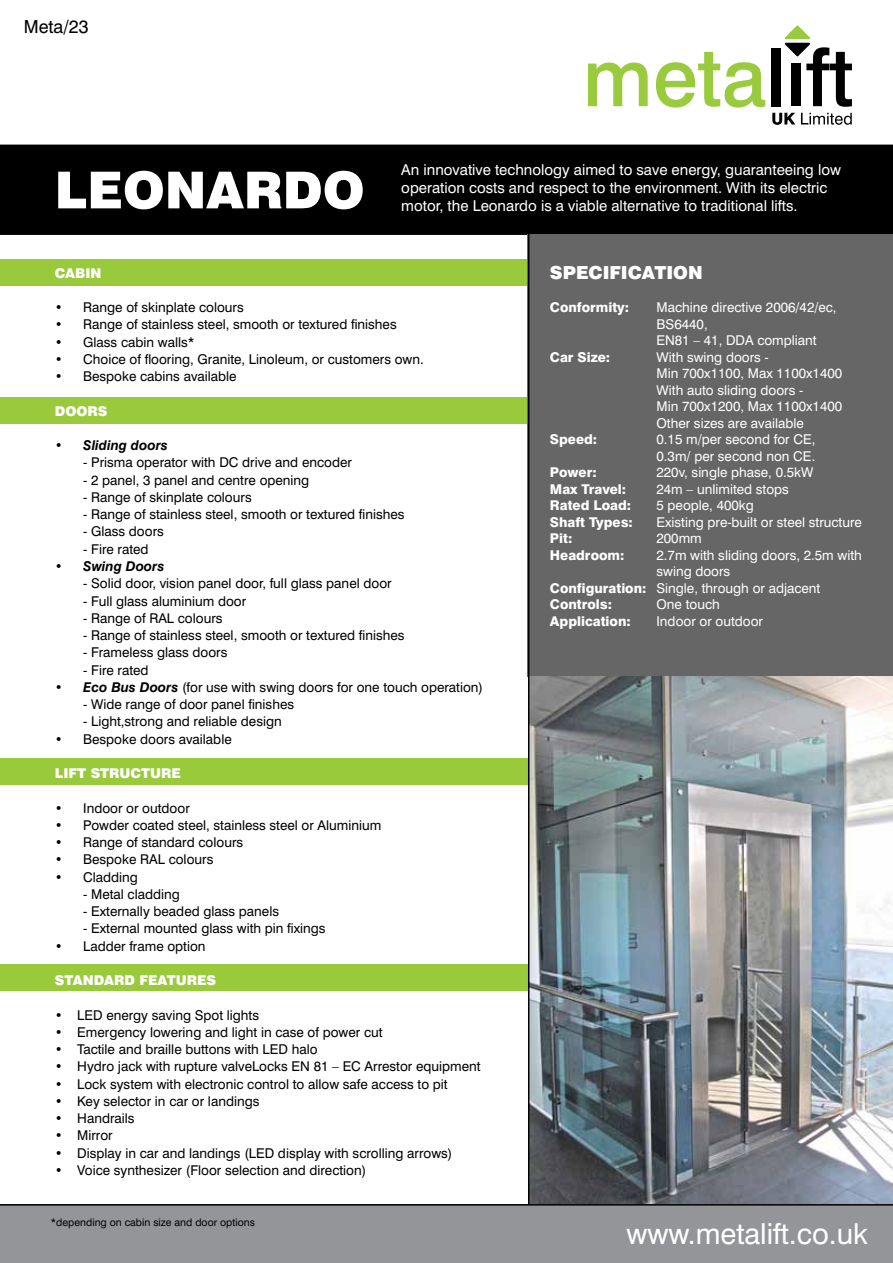
<style>
.page{position:relative;width:893px;height:1263px;background:#fff}
.page>*{position:absolute;margin:0;border:0;box-sizing:border-box;transform-origin:0 0}
.t1{font:900 51px "Swiss 721 BT";color:#fff}
.t2{font:28.95px "Swiss 721 BT";color:#fff}
.t3{font:900 18px "Swiss 721 BT";color:#fff}
.t4{font:18px "Swiss 721 BT";color:#000}
.t5{font:15px/18px "Swiss 721 BT";color:#fff}
.t6{font:13.5px "Swiss 721 BT";color:#000}
.t7{font:13.5px/16.5px "Swiss 721 BT";color:#fff}
.t8{font:800 13.5px "Swiss 721 BT";color:#fff}
.t9{font:900 13.5px "Swiss 721 BT";color:#fff}
.t10{font:italic 700 13.5px "Swiss 721 BT";color:#000}
.t11{font:10.5px "Swiss 721 BT";color:#000}
.s1{font-weight:700;font-style:italic}
.s2{font-weight:800}
</style>
<div class="page">
<svg style="left:588px;top:63px;width:60px;height:43px"></svg>
<svg style="left:656px;top:52px;width:109px;height:56px"></svg>
<div style="left:772px;top:48px;width:9px;height:58px;background:#000"></div>
<svg style="left:785px;top:26px;width:67px;height:81px"></svg>
<svg style="left:772px;top:113px;width:23px;height:12px"></svg>
<svg style="left:801px;top:113px;width:51px;height:12px"></svg>
<div style="left:0;top:145px;width:893px;height:90px;background:#000"></div>
<div style="left:0;top:259px;width:528px;height:27px;background:#99ca3c"></div>
<div style="left:0;top:397px;width:528px;height:27px;background:#99ca3c"></div>
<div style="left:0;top:758px;width:528px;height:27px;background:#99ca3c"></div>
<div style="left:0;top:964px;width:528px;height:27px;background:#99ca3c"></div>
<div style="left:528px;top:234px;width:365px;height:442px;background:#666"></div>
<img style="left:529px;top:676px;width:364px;height:528px">
<hr style="left:528px;top:208px;width:1px;height:1000px;background:#000">
<div style="left:0;top:1204px;width:893px;height:59px;background:#939598"></div>
<h3 class="t4" style="left:24px;top:16px;width:66px">Meta/23</h3>
<h1 class="t1" style="left:55px;top:159px;width:311px">LEONARDO</h1>
<p class="t5" style="left:401px;top:160px;width:441px">An innovative technology aimed to save energy, guaranteeing low operation costs and respect to the environment. With its electric motor, the Leonardo is a viable alternative to traditional lifts.</p>
<p class="t9" style="left:55px;top:265px;width:48px">CABIN</p>
<p class="t6" style="left:55px;top:299px;width:191px">• Range of skinplate colours</p>
<p class="t6" style="left:55px;top:316px;width:343px">• Range of stainless steel, smooth or textured finishes</p>
<p class="t6" style="left:55px;top:334px;width:141px">• Glass cabin walls*</p>
<p class="t6" style="left:55px;top:351px;width:371px">• Choice of flooring, Granite, Linoleum, or customers own.</p>
<p class="t6" style="left:55px;top:368px;width:183px">• Bespoke cabins available</p>
<p class="t9" style="left:55px;top:403px;width:54px">DOORS</p>
<p class="t10" style="left:55px;top:437px;width:115px">• Sliding doors</p>
<p class="t6" style="left:83px;top:454px;width:270px">- Prisma operator with DC drive and encoder</p>
<p class="t6" style="left:83px;top:472px;width:228px">- 2 panel, 3 panel and centre opening</p>
<p class="t6" style="left:83px;top:489px;width:170px">- Range of skinplate colours</p>
<p class="t6" style="left:83px;top:506px;width:323px">- Range of stainless steel, smooth or textured finishes</p>
<p class="t6" style="left:83px;top:523px;width:82px">- Glass doors</p>
<p class="t6" style="left:83px;top:541px;width:67px">- Fire rated</p>
<p class="t10" style="left:55px;top:558px;width:111px">• Swing Doors</p>
<p class="t6" style="left:83px;top:575px;width:310px">- Solid door, vision panel door, full glass panel door</p>
<p class="t6" style="left:83px;top:592px;width:164px">- Full glass aluminium door</p>
<p class="t6" style="left:83px;top:610px;width:141px">- Range of RAL colours</p>
<p class="t6" style="left:83px;top:627px;width:323px">- Range of stainless steel, smooth or textured finishes</p>
<p class="t6" style="left:83px;top:644px;width:146px">- Frameless glass doors</p>
<p class="t6" style="left:83px;top:661px;width:67px">- Fire rated</p>
<p class="t6" style="left:55px;top:679px;width:430px">• <span class="s1">Eco Bus Doors</span> (for use with swing doors for one touch operation)</p>
<p class="t6" style="left:83px;top:696px;width:212px">- Wide range of door panel finishes</p>
<p class="t6" style="left:83px;top:713px;width:200px">- Light,strong and reliable design</p>
<p class="t6" style="left:55px;top:730px;width:179px">• Bespoke doors available</p>
<p class="t9" style="left:55px;top:765px;width:128px">LIFT STRUCTURE</p>
<p class="t6" style="left:55px;top:799px;width:137px">• Indoor or outdoor</p>
<p class="t6" style="left:55px;top:817px;width:328px">• Powder coated steel, stainless steel or Aluminium</p>
<p class="t6" style="left:55px;top:834px;width:190px">• Range of standard colours</p>
<p class="t6" style="left:55px;top:851px;width:160px">• Bespoke RAL colours</p>
<p class="t6" style="left:55px;top:868px;width:85px">• Cladding</p>
<p class="t6" style="left:83px;top:886px;width:98px">- Metal cladding</p>
<p class="t6" style="left:83px;top:903px;width:197px">- Externally beaded glass panels</p>
<p class="t6" style="left:83px;top:920px;width:244px">- External mounted glass with pin fixings</p>
<p class="t6" style="left:55px;top:937px;width:152px">• Ladder frame option</p>
<p class="t9" style="left:55px;top:972px;width:163px">STANDARD FEATURES</p>
<p class="t6" style="left:55px;top:1007px;width:206px">• LED energy saving Spot lights</p>
<p class="t6" style="left:55px;top:1024px;width:329px">• Emergency lowering and light in case of power cut</p>
<p class="t6" style="left:55px;top:1041px;width:264px">• Tactile and braille buttons with LED halo</p>
<p class="t6" style="left:55px;top:1058px;width:427px">• Hydro jack with rupture valveLocks EN 81 – EC Arrestor equipment</p>
<p class="t6" style="left:55px;top:1076px;width:394px">• Lock system with electronic control to allow safe access to pit</p>
<p class="t6" style="left:55px;top:1093px;width:206px">• Key selector in car or landings</p>
<p class="t6" style="left:55px;top:1110px;width:81px">• Handrails</p>
<p class="t6" style="left:55px;top:1127px;width:59px">• Mirror</p>
<p class="t6" style="left:55px;top:1145px;width:399px">• Display in car and landings (LED display with scrolling arrows)</p>
<p class="t6" style="left:55px;top:1162px;width:313px">• Voice synthesizer (Floor selection and direction)</p>
<p class="t11" style="left:51px;top:1216px;width:206px">*depending on cabin size and door options</p>
<h3 class="t3" style="left:550px;top:262px;width:154px">SPECIFICATION</h3>
<p class="t8" style="left:550px;top:299px;width:81px">Conformity:</p>
<p class="t7" style="left:656px;top:299px;width:182px">Machine directive 2006/42/ec,<br>BS6440,<br>EN81 – 41, DDA compliant</p>
<p class="t8" style="left:550px;top:349px;width:62px">Car Size:</p>
<p class="t7" style="left:656px;top:349px;width:187px">With swing doors -<br>Min 700x1100, Max 1100x1400<br>With auto sliding doors -<br>Min 700x1200, Max 1100x1400<br>Other sizes are available</p>
<p class="t8" style="left:550px;top:431px;width:49px">Speed:</p>
<p class="t7" style="left:656px;top:431px;width:160px">0.15 m/per second for CE,<br>0.3m/ per second non CE.</p>
<p class="t8" style="left:550px;top:464px;width:48px">Power:</p>
<p class="t7" style="left:656px;top:464px;width:158px">220v, single phase, 0.5kW</p>
<p class="t8" style="left:550px;top:481px;width:78px">Max Travel:</p>
<p class="t7" style="left:656px;top:481px;width:134px">24m – unlimited stops</p>
<p class="t8" style="left:550px;top:497px;width:83px">Rated Load:</p>
<p class="t7" style="left:656px;top:497px;width:99px">5 people, 400kg</p>
<p class="t8" style="left:550px;top:514px;width:84px">Shaft Types:</p>
<p class="t7" style="left:656px;top:514px;width:207px">Existing pre-built or steel structure</p>
<p class="t8" style="left:550px;top:530px;width:24px">Pit:</p>
<p class="t7" style="left:656px;top:530px;width:47px">200mm</p>
<p class="t8" style="left:550px;top:547px;width:76px">Headroom:</p>
<p class="t7" style="left:656px;top:547px;width:207px">2.7m with sliding doors, 2.5m with</p>
<p class="t7" style="left:656px;top:563px;width:75px">swing doors</p>
<p class="t7" style="left:550px;top:580px;width:272px"><span class="s2">Configuration:</span> Single, through or adjacent</p>
<p class="t8" style="left:550px;top:596px;width:64px">Controls:</p>
<p class="t7" style="left:656px;top:596px;width:65px">One touch</p>
<p class="t8" style="left:550px;top:613px;width:82px">Application:</p>
<p class="t7" style="left:656px;top:613px;width:108px">Indoor or outdoor</p>
<h2 class="t2" style="left:626px;top:1216px;width:243px">www.metalift.co.uk</h2>
</div>
